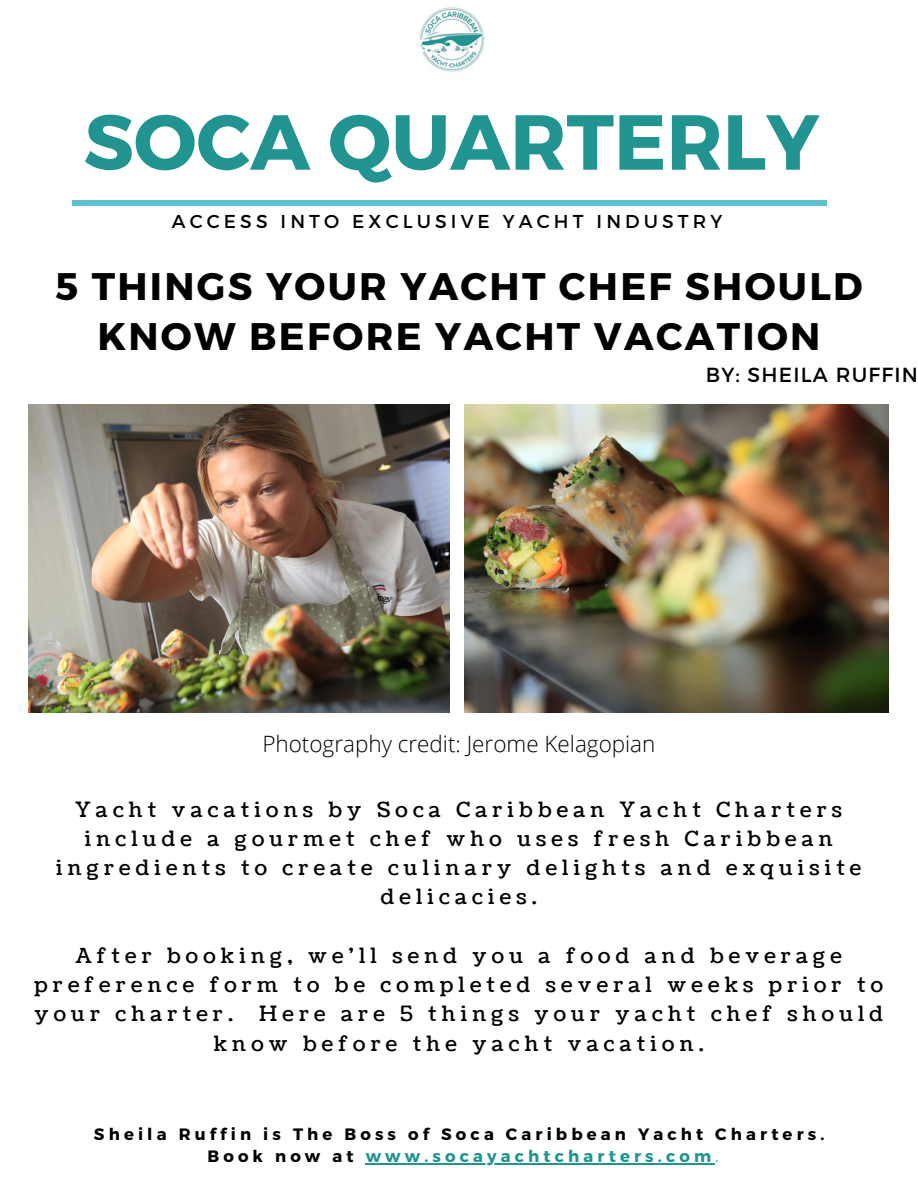
<style>
.page{position:relative;width:918px;height:1188px;background:#fff}
.page>*{position:absolute;margin:0;border:0;box-sizing:border-box;transform-origin:0 0}
.t1{font:700 77.85px "Montserrat";color:#219492}
.t2{font:700 38.4px/50.7px "Montserrat";letter-spacing:.06em;color:#000;text-align:center}
.t3{font:300 22.5px "Open Sans";color:#000}
.t4{font:21px/29.2px "Coustard";letter-spacing:.25em;color:#000;text-align:center}
.t5{font:20.4px "Montserrat";letter-spacing:.06em;color:#000}
.t6{font:18.6px "Montserrat";letter-spacing:.22em;color:#000}
.t7{font:700 16.5px/22.5px "Montserrat";letter-spacing:.25em;color:#000;text-align:center}
.s1{color:#219492}
.s2{font-weight:400;color:#5ec1ce}
</style>
<div class="page">
<div style="left:72px;top:200px;width:755px;height:6px;background:#5ec1ce"></div>
<img style="left:29px;top:404px;width:420px;height:308px">
<img style="left:465px;top:404px;width:424px;height:308px">
<img style="left:419px;top:7px;width:65px;height:65px">
<hr style="left:366px;top:1163px;width:349px;height:1px;background:#219492">
<h1 class="t1" style="left:84px;top:91px;width:737px">SOCA QUARTERLY</h1>
<p class="t6" style="left:172px;top:210px;width:552px">ACCESS INTO EXCLUSIVE YACHT INDUSTRY</p>
<h2 class="t2" style="left:55px;top:259px;width:809px">5 THINGS YOUR YACHT CHEF SHOULD<br>KNOW BEFORE YACHT VACATION</h2>
<p class="t5" style="left:706px;top:361px;width:214px">BY: SHEILA RUFFIN</p>
<p class="t3" style="left:262px;top:728px;width:395px">Photography credit: Jerome Kelagopian</p>
<p class="t4" style="left:56px;top:795px;width:807px">Yacht vacations by Soca Caribbean Yacht Charters include a gourmet chef who uses fresh Caribbean ingredients to create culinary delights and exquisite delicacies.</p>
<p class="t4" style="left:34px;top:942px;width:850px">After booking, we'll send you a food and beverage preference form to be completed several weeks prior to your charter. Here are 5 things your yacht chef should know before the yacht vacation.</p>
<p class="t7" style="left:94px;top:1122px;width:732px">Sheila Ruffin is The Boss of Soca Caribbean Yacht Charters.<br>Book now at <span class="s1">www.socayachtcharters.com</span><span class="s2">.</span></p>
</div>
